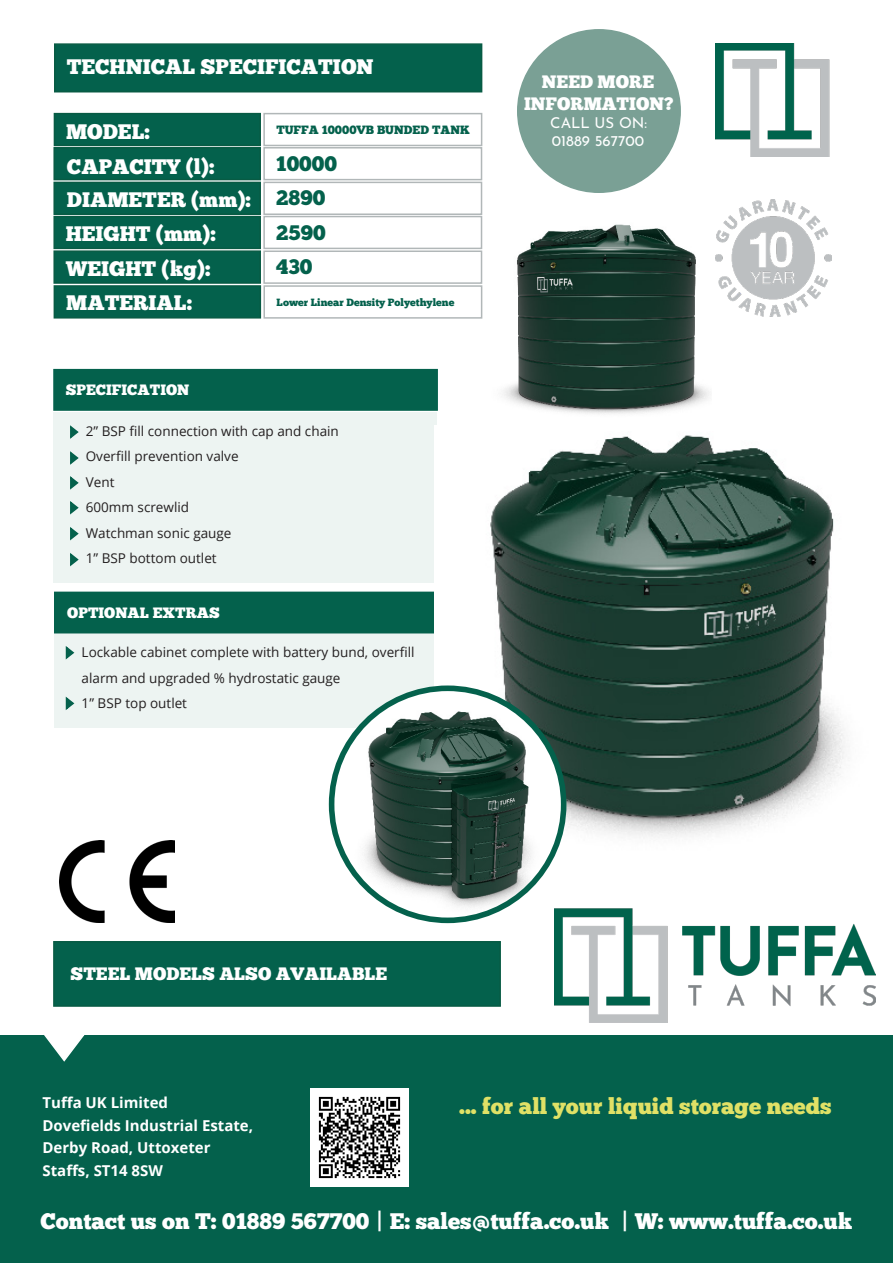
<style>
.page{position:relative;width:893px;height:1263px;background:#fff}
.page>*{position:absolute;margin:0;border:0;box-sizing:border-box;transform-origin:0 0}
.t1{font:22.5px "Chunk Five";color:#fff}
.t2{font:22.5px "Chunk Five";color:#e0e166}
.t3{font:21px/34.2px "Chunk Five";color:#fff}
.t4{font:21px "Chunk Five";color:#04614c}
.t5{font:18px/21.6px "Chunk Five";color:#fff;text-align:center}
.t6{font:700 15px/22.5px "Open Sans";color:#fff}
.t7{font:15px "Chunk Five";color:#fff}
.t8{font:15px/18px "Josefin Sans";color:#fff}
.t9{font:13.5px/25.5px "Open Sans";color:#231f20}
.t10{font:12px "Chunk Five";color:#04614c}
.Paragraph_Style_2{font:10.5px "Chunk Five";color:#04614c}
</style>
<div class="page">
<img style="left:555px;top:908px;width:321px;height:115px">
<img style="left:716px;top:43px;width:114px;height:113px">
<div style="left:53px;top:147px;width:208px;height:33px;background:#04614c"></div>
<div style="left:263px;top:147px;width:219px;height:33px;border:2px solid #b1b7b8"></div>
<div style="left:53px;top:182px;width:208px;height:33px;background:#04614c"></div>
<div style="left:263px;top:182px;width:219px;height:33px;border:2px solid #b1b7b8"></div>
<div style="left:53px;top:216px;width:208px;height:33px;background:#04614c"></div>
<div style="left:263px;top:216px;width:219px;height:33px;border:2px solid #b1b7b8"></div>
<div style="left:53px;top:250px;width:208px;height:34px;background:#04614c;border:2px solid #085b44"></div>
<div style="left:263px;top:250px;width:219px;height:34px;border:2px solid #b1b7b8"></div>
<div style="left:54px;top:43px;width:428px;height:49px;background:#04614c;border:2px solid #085b44"></div>
<div style="left:0;top:1035px;width:893px;height:228px;background:#04614c"></div>
<div style="left:518px;top:30px;width:162px;height:162px;background:#7aa095;border-radius:50%"></div>
<div style="left:53px;top:941px;width:448px;height:66px;background:#04614c;border:2px solid #085b44"></div>
<div style="left:53px;top:369px;width:385px;height:42px;background:#04614c;border:2px solid #04614c"></div>
<svg style="left:44px;top:1035px;width:41px;height:27px"></svg>
<div style="left:54px;top:285px;width:207px;height:34px;background:#04614c;border:2px solid #085b44"></div>
<div style="left:263px;top:285px;width:219px;height:34px;border:2px solid #b1b7b8"></div>
<img style="left:715px;top:200px;width:117px;height:117px">
<div style="left:54px;top:592px;width:385px;height:41px;background:#04614c"></div>
<div style="left:55px;top:635px;width:383px;height:93px;background:#edf4f2"></div>
<div style="left:54px;top:412px;width:383px;height:171px;background:#edf4f2"></div>
<svg style="left:70px;top:425px;width:9px;height:14px"></svg>
<svg style="left:70px;top:451px;width:9px;height:14px"></svg>
<svg style="left:70px;top:476px;width:9px;height:14px"></svg>
<svg style="left:70px;top:501px;width:9px;height:14px"></svg>
<svg style="left:70px;top:527px;width:9px;height:14px"></svg>
<div style="left:54px;top:113px;width:207px;height:33px;background:#04614c"></div>
<div style="left:263px;top:113px;width:219px;height:33px;border:2px solid #b1b7b8"></div>
<img style="left:310px;top:1088px;width:99px;height:99px">
<img style="left:59px;top:840px;width:115px;height:82px">
<svg style="left:65px;top:646px;width:10px;height:14px"></svg>
<svg style="left:70px;top:553px;width:9px;height:14px"></svg>
<svg style="left:65px;top:696px;width:10px;height:14px"></svg>
<img style="left:502px;top:224px;width:208px;height:190px">
<img style="left:434px;top:425px;width:411px;height:413px">
<img style="left:332px;top:698px;width:232px;height:222px">
<div style="left:329px;top:685px;width:237px;height:238px;border:6px solid #04614c;border-radius:50%"></div>
<h2 class="t3" style="left:67px;top:50px;width:308px">TECHNICAL SPECIFICATION</h2>
<h2 class="t3" style="left:66px;top:115px;width:85px">MODEL:</h2>
<h2 class="t3" style="left:66px;top:149px;width:187px">CAPACITY (l):<br>DIAMETER (mm):<br>HEIGHT (mm):<br>WEIGHT (kg):</h2>
<h2 class="t3" style="left:66px;top:285px;width:127px">MATERIAL:</h2>
<p class="t10" style="left:276px;top:123px;width:195px">TUFFA 10000VB BUNDED TANK</p>
<p class="t4" style="left:276px;top:151px;width:62px">10000</p>
<p class="t4" style="left:276px;top:186px;width:51px">2890</p>
<p class="t4" style="left:276px;top:220px;width:51px">2590</p>
<p class="t4" style="left:276px;top:254px;width:38px">430</p>
<p class="Paragraph_Style_2" style="left:277px;top:296px;width:179px">Lower Linear Density Polyethylene</p>
<p class="t7" style="left:66px;top:381px;width:125px">SPECIFICATION</p>
<p class="t9" style="left:86px;top:418px;width:255px">2” BSP fill connection with cap and chain<br>Overfill prevention valve<br>Vent<br>600mm screwlid<br>Watchman sonic gauge<br>1” BSP bottom outlet</p>
<p class="t7" style="left:67px;top:604px;width:154px">OPTIONAL EXTRAS</p>
<p class="t9" style="left:82px;top:639px;width:334px">Lockable cabinet complete with battery bund, overfill alarm and upgraded % hydrostatic gauge<br>1” BSP top outlet</p>
<h3 class="t5" style="left:524px;top:71px;width:151px">NEED MORE<br>INFORMATION?</h3>
<p class="t8" style="left:550px;top:112px;width:98px">CALL US ON:<br>01889 567700</p>
<h3 class="t5" style="left:71px;top:963px;width:318px">STEEL MODELS ALSO AVAILABLE</h3>
<h1 class="t2" style="left:459px;top:1092px;width:374px">... for all your liquid storage needs</h1>
<p class="t6" style="left:43px;top:1091px;width:212px">Tuffa UK Limited<br>Dovefields Industrial Estate,<br>Derby Road, Uttoxeter<br>Staffs, ST14 8SW</p>
<h1 class="t1" style="left:41px;top:1207px;width:813px">Contact us on T: 01889 567700 | E: sales@tuffa.co.uk | W: www.tuffa.co.uk</h1>
</div>
